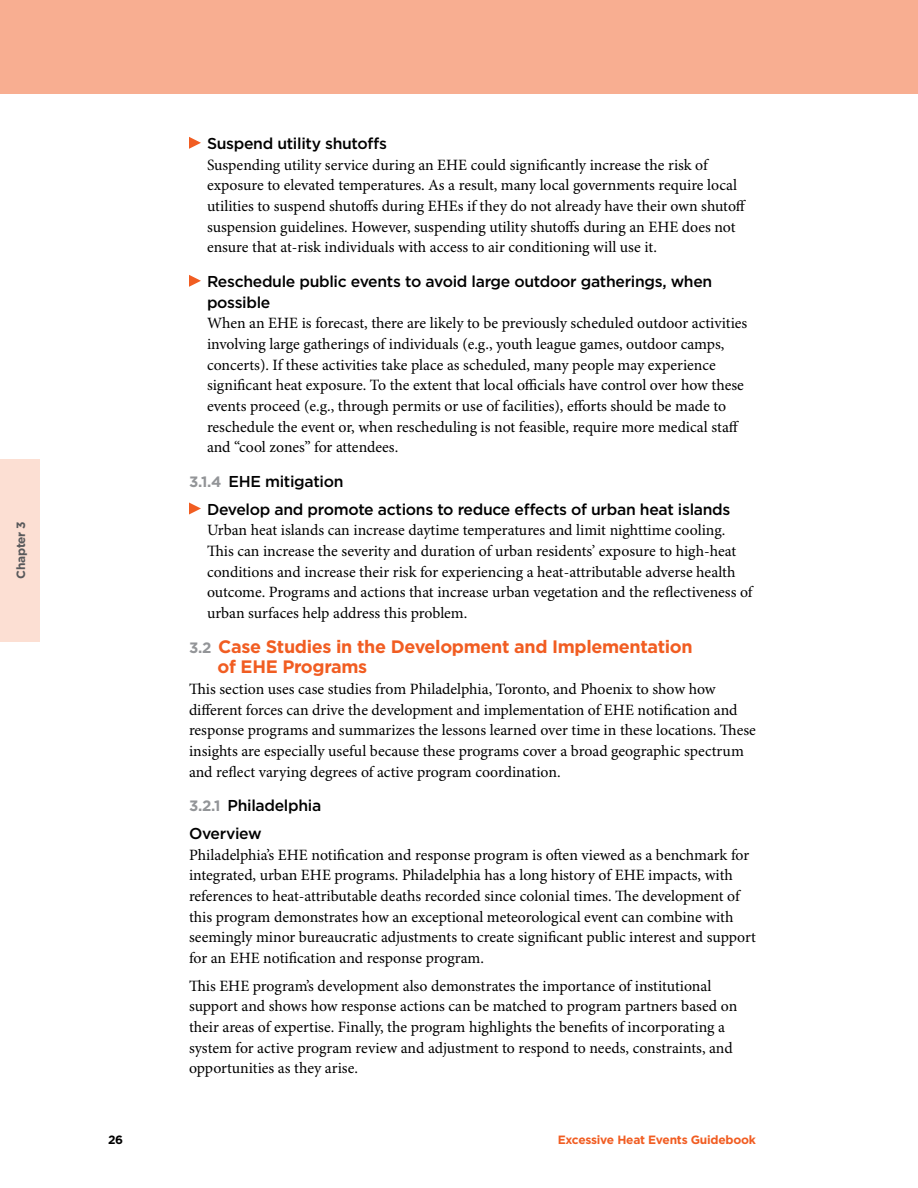
<style>
.page{position:relative;width:918px;height:1188px;background:#fff}
.page>*{position:absolute;margin:0;border:0;box-sizing:border-box;transform-origin:0 0}
.b_head{font:700 18px/20.7px "Gotham";letter-spacing:-.02em;color:#f15d22}
.b_copy_indent{font:15.75px/20.7px "Minion Pro";color:#000}
.b_copy{font:15.75px/20.7px "Minion Pro";color:#000}
.b_subhead-bullet{font:500 15.75px/20.7px "Gotham";letter-spacing:-.02em;color:#000}
.b_subhead{font:500 15.75px "Gotham";letter-spacing:-.02em;color:#000}
.t1{font:700 12px "Gotham";letter-spacing:-.02em;color:#f15d22}
.t2{font:700 12px "Gotham";letter-spacing:-.02em;color:#58595b}
.t3{font:700 12px "Gotham";color:#000}
.s1{font-weight:700;font-size:15px;color:#939598}
.s2{font-size:15px;color:#939598}
</style>
<div class="page">
<div style="left:0;top:0;width:918px;height:94px;background:#f8ae91"></div>
<div style="left:0;top:459px;width:40px;height:182px;background:#fcdfd3"></div>
<svg style="left:189px;top:137px;width:12px;height:12px"></svg>
<svg style="left:189px;top:275px;width:12px;height:12px"></svg>
<svg style="left:189px;top:502px;width:12px;height:12px"></svg>
<p class="t2" style="left:13px;top:579px;width:59px;rotate:-90deg">Chapter 3</p>
<p class="b_subhead-bullet" style="left:207px;top:133px;width:182px">Suspend utility shutoffs</p>
<p class="b_copy_indent" style="left:207px;top:155px;width:541px">Suspending utility service during an EHE could significantly increase the risk of exposure to elevated temperatures. As a result, many local governments require local utilities to suspend shutoffs during EHEs if they do not already have their own shutoff suspension guidelines. However, suspending utility shutoffs during an EHE does not ensure that at-risk individuals with access to air conditioning will use it.</p>
<p class="b_subhead-bullet" style="left:207px;top:271px;width:507px">Reschedule public events to avoid large outdoor gatherings, when possible</p>
<p class="b_copy_indent" style="left:207px;top:313px;width:542px">When an EHE is forecast, there are likely to be previously scheduled outdoor activities involving large gatherings of individuals (e.g., youth league games, outdoor camps, concerts). If these activities take place as scheduled, many people may experience significant heat exposure. To the extent that local officials have control over how these events proceed (e.g., through permits or use of facilities), efforts should be made to reschedule the event or, when rescheduling is not feasible, require more medical staff and “cool zones” for attendees.</p>
<p class="b_subhead" style="left:189px;top:471px;width:156px"><span class="s1">3.1.4</span> EHE mitigation</p>
<p class="b_subhead-bullet" style="left:207px;top:498px;width:525px">Develop and promote actions to reduce effects of urban heat islands</p>
<p class="b_copy_indent" style="left:207px;top:520px;width:547px">Urban heat islands can increase daytime temperatures and limit nighttime cooling.<br>This can increase the severity and duration of urban residents’ exposure to high-heat conditions and increase their risk for experiencing a heat-attributable adverse health outcome. Programs and actions that increase urban vegetation and the reflectiveness of urban surfaces help address this problem.</p>
<p class="b_head" style="left:218px;top:636px;width:477px;text-indent:-28px"><span class="s2">3.2</span> Case Studies in the Development and Implementation of EHE Programs</p>
<p class="b_copy" style="left:189px;top:679px;width:568px">This section uses case studies from Philadelphia, Toronto, and Phoenix to show how different forces can drive the development and implementation of EHE notification and response programs and summarizes the lessons learned over time in these locations. These insights are especially useful because these programs cover a broad geographic spectrum and reflect varying degrees of active program coordination.</p>
<p class="b_subhead" style="left:189px;top:795px;width:134px"><span class="s1">3.2.1</span> Philadelphia</p>
<p class="b_subhead-bullet" style="left:189px;top:823px;width:74px">Overview</p>
<p class="b_copy" style="left:189px;top:845px;width:568px">Philadelphia’s EHE notification and response program is often viewed as a benchmark for integrated, urban EHE programs. Philadelphia has a long history of EHE impacts, with references to heat-attributable deaths recorded since colonial times. The development of this program demonstrates how an exceptional meteorological event can combine with seemingly minor bureaucratic adjustments to create significant public interest and support for an EHE notification and response program.</p>
<p class="b_copy" style="left:189px;top:976px;width:550px">This EHE program’s development also demonstrates the importance of institutional support and shows how response actions can be matched to program partners based on their areas of expertise. Finally, the program highlights the benefits of incorporating a system for active program review and adjustment to respond to needs, constraints, and opportunities as they arise.</p>
<p class="t3" style="left:108px;top:1131px;width:17px">26</p>
<p class="t1" style="left:558px;top:1131px;width:200px">Excessive Heat Events Guidebook</p>
</div>
